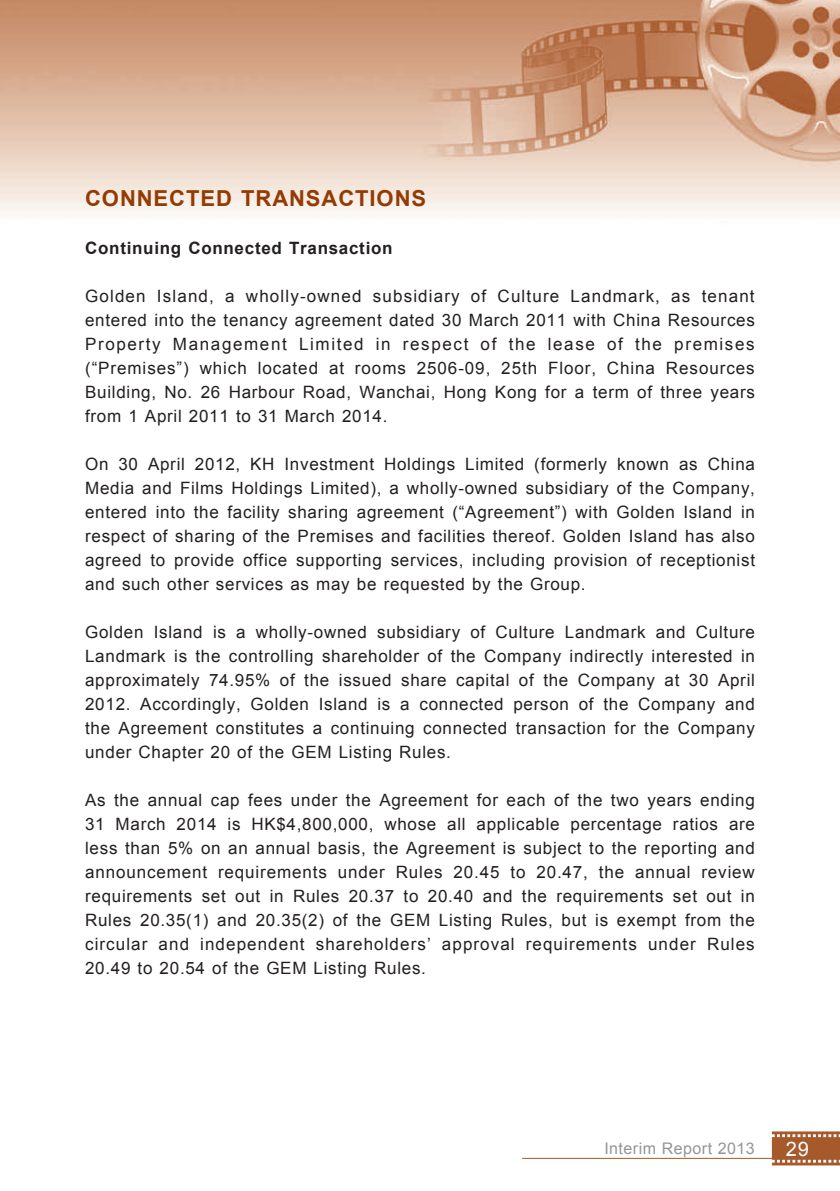
<style>
.page{position:relative;width:840px;height:1191px;background:#fff}
.page>*{position:absolute;margin:0;border:0;box-sizing:border-box;transform-origin:0 0}
.t1{font:700 22px "Arial";letter-spacing:.04em;color:#933b03}
.t2{font:20px "Arial";color:#fff}
.t3{font:17px/24px "Arial";letter-spacing:.04em;color:#231f20;text-align:justify}
.t4{font:700 17px "Arial";letter-spacing:.04em;color:#231f20}
.t5{font:16px "Arial";letter-spacing:.03em;color:#939598}
</style>
<div class="page">
<img style="left:0;top:0;width:839px;height:1166px">
<svg style="left:771px;top:1131px;width:68px;height:34px;background:#b06c44"></svg>
<hr style="left:522px;top:1158px;width:317px;height:1px;background:#a6592b">
<p class="t1" style="left:85px;top:184px;width:342px">CONNECTED TRANSACTIONS</p>
<p class="t4" style="left:85px;top:237px;width:309px">Continuing Connected Transaction</p>
<p class="t3" style="left:85px;top:284px;width:671px">Golden Island, a wholly-owned subsidiary of Culture Landmark, as tenant entered into the tenancy agreement dated 30 March 2011 with China Resources Property Management Limited in respect of the lease of the premises (“Premises”) which located at rooms 2506-09, 25th Floor, China Resources Building, No. 26 Harbour Road, Wanchai, Hong Kong for a term of three years from 1 April 2011 to 31 March 2014.</p>
<p class="t3" style="left:85px;top:452px;width:671px">On 30 April 2012, KH Investment Holdings Limited (formerly known as China Media and Films Holdings Limited), a wholly-owned subsidiary of the Company, entered into the facility sharing agreement (“Agreement”) with Golden Island in respect of sharing of the Premises and facilities thereof. Golden Island has also agreed to provide office supporting services, including provision of receptionist and such other services as may be requested by the Group.</p>
<p class="t3" style="left:85px;top:620px;width:671px">Golden Island is a wholly-owned subsidiary of Culture Landmark and Culture Landmark is the controlling shareholder of the Company indirectly interested in approximately 74.95% of the issued share capital of the Company at 30 April 2012. Accordingly, Golden Island is a connected person of the Company and the Agreement constitutes a continuing connected transaction for the Company under Chapter 20 of the GEM Listing Rules.</p>
<p class="t3" style="left:85px;top:788px;width:671px">As the annual cap fees under the Agreement for each of the two years ending 31 March 2014 is HK$4,800,000, whose all applicable percentage ratios are less than 5% on an annual basis, the Agreement is subject to the reporting and announcement requirements under Rules 20.45 to 20.47, the annual review requirements set out in Rules 20.37 to 20.40 and the requirements set out in Rules 20.35(1) and 20.35(2) of the GEM Listing Rules, but is exempt from the circular and independent shareholders’ approval requirements under Rules 20.49 to 20.54 of the GEM Listing Rules.</p>
<p class="t5" style="left:604px;top:1137px;width:152px">Interim Report 2013</p>
<p class="t2" style="left:785px;top:1135px;width:25px">29</p>
</div>
